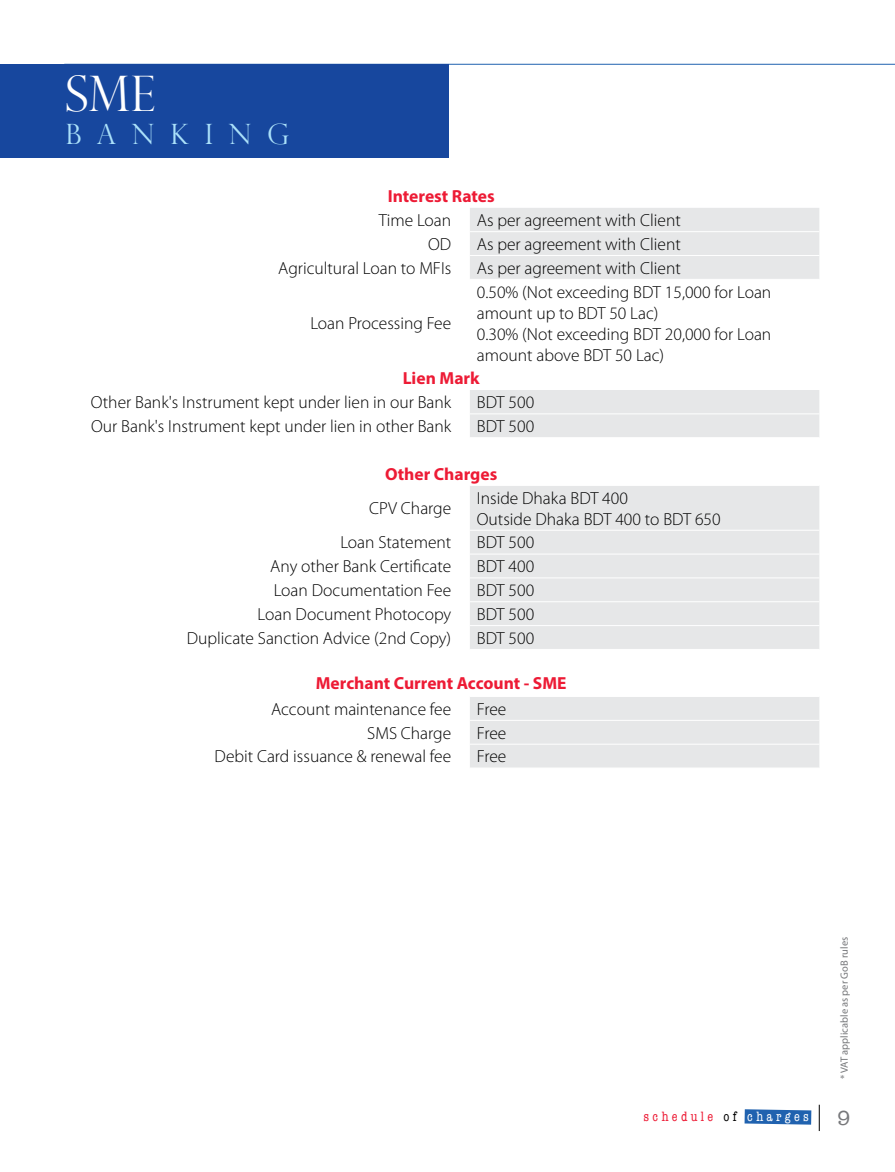
<style>
.page{position:relative;width:895px;height:1172px;background:#fff}
.page>*{position:absolute;margin:0;border:0;box-sizing:border-box;transform-origin:0 0}
.t1{font:300 49px "Perpetua Titling";color:#fff}
.t2{font:300 28px "Perpetua Titling";letter-spacing:.56em;color:#abe1fa}
.t3{font:21px "American Typewriter";color:#77787b}
.t4{font:300 17.5px/21px "Myriad Pro";color:#000}
.t5{font:700 17.5px "Myriad Pro";color:#ed1b35}
.t6{font:condensed 14px "American Typewriter";letter-spacing:.24em;color:#ed1b35}
.t7{font:10.5px "Myriad Pro";color:#77787b}
.s1{color:#000}
.s2{color:#fff}
</style>
<div class="page">
<svg style="left:744px;top:1109px;width:67px;height:15px"></svg>
<svg style="left:819px;top:1105px;width:1px;height:26px"></svg>
<hr style="left:64px;top:64px;width:831px;height:1px;background:#2062af">
<div style="left:0;top:64px;width:449px;height:94px;background:#17479e"></div>
<svg style="left:470px;top:208px;width:349px;height:441px;fill:#e6e7e8"></svg>
<hr style="left:470px;top:366px;width:349px;height:1px;background:#fff">
<hr style="left:470px;top:413px;width:349px;height:1px;background:#fff">
<hr style="left:470px;top:437px;width:349px;height:1px;background:#fff">
<hr style="left:470px;top:231px;width:349px;height:1px;background:#fff">
<hr style="left:470px;top:255px;width:349px;height:1px;background:#fff">
<hr style="left:470px;top:279px;width:349px;height:1px;background:#fff">
<hr style="left:470px;top:461px;width:349px;height:1px;background:#fff">
<hr style="left:470px;top:485px;width:349px;height:1px;background:#fff">
<hr style="left:470px;top:530px;width:349px;height:1px;background:#fff">
<hr style="left:470px;top:554px;width:349px;height:1px;background:#fff">
<hr style="left:470px;top:577px;width:349px;height:1px;background:#fff">
<hr style="left:470px;top:601px;width:349px;height:1px;background:#fff">
<hr style="left:470px;top:625px;width:349px;height:1px;background:#fff">
<div style="left:470px;top:697px;width:349px;height:70px;background:#e6e7e8"></div>
<hr style="left:470px;top:720px;width:349px;height:1px;background:#fff">
<hr style="left:470px;top:744px;width:349px;height:1px;background:#fff">
<h1 class="t1" style="left:66px;top:64px;width:91px">SME</h1>
<h2 class="t2" style="left:66px;top:118px;width:225px">BANKING</h2>
<p class="t5" style="left:388px;top:185px;width:108px">Interest Rates</p>
<p class="t4" style="left:379px;top:210px;width:74px">Time Loan</p>
<p class="t4" style="left:477px;top:210px;width:205px">As per agreement with Client</p>
<p class="t4" style="left:428px;top:234px;width:25px">OD</p>
<p class="t4" style="left:477px;top:234px;width:205px">As per agreement with Client</p>
<p class="t4" style="left:278px;top:258px;width:174px">Agricultural Loan to MFIs</p>
<p class="t4" style="left:477px;top:258px;width:205px">As per agreement with Client</p>
<p class="t4" style="left:310px;top:313px;width:142px">Loan Processing Fee</p>
<p class="t4" style="left:477px;top:281px;width:296px">0.50% (Not exceeding BDT 15,000 for Loan amount up to BDT 50 Lac)<br>0.30% (Not exceeding BDT 20,000 for Loan amount above BDT 50 Lac)</p>
<p class="t5" style="left:403px;top:367px;width:78px">Lien Mark</p>
<p class="t4" style="left:91px;top:392px;width:362px">Other Bank's Instrument kept under lien in our Bank</p>
<p class="t4" style="left:477px;top:392px;width:59px">BDT 500</p>
<p class="t4" style="left:91px;top:416px;width:361px">Our Bank's Instrument kept under lien in other Bank</p>
<p class="t4" style="left:477px;top:416px;width:59px">BDT 500</p>
<p class="t5" style="left:385px;top:462px;width:114px">Other Charges</p>
<p class="t4" style="left:369px;top:498px;width:83px">CPV Charge</p>
<p class="t4" style="left:477px;top:487px;width:245px">Inside Dhaka BDT 400<br>Outside Dhaka BDT 400 to BDT 650</p>
<p class="t4" style="left:340px;top:532px;width:112px">Loan Statement</p>
<p class="t4" style="left:477px;top:532px;width:59px">BDT 500</p>
<p class="t4" style="left:270px;top:556px;width:182px">Any other Bank Certificate</p>
<p class="t4" style="left:477px;top:556px;width:59px">BDT 400</p>
<p class="t4" style="left:274px;top:580px;width:179px">Loan Documentation Fee</p>
<p class="t4" style="left:477px;top:580px;width:59px">BDT 500</p>
<p class="t4" style="left:257px;top:604px;width:195px">Loan Document Photocopy</p>
<p class="t4" style="left:477px;top:604px;width:59px">BDT 500</p>
<p class="t4" style="left:187px;top:628px;width:266px">Duplicate Sanction Advice (2nd Copy)</p>
<p class="t4" style="left:477px;top:628px;width:59px">BDT 500</p>
<p class="t5" style="left:316px;top:672px;width:252px">Merchant Current Account - SME</p>
<p class="t4" style="left:271px;top:699px;width:182px">Account maintenance fee</p>
<p class="t4" style="left:477px;top:699px;width:31px">Free</p>
<p class="t4" style="left:367px;top:722px;width:85px">SMS Charge</p>
<p class="t4" style="left:477px;top:722px;width:31px">Free</p>
<p class="t4" style="left:215px;top:746px;width:238px">Debit Card issuance &amp; renewal fee</p>
<p class="t4" style="left:477px;top:746px;width:31px">Free</p>
<p class="t7" style="left:838px;top:1079px;width:144px;rotate:-90deg">* VAT applicable as per GoB rules</p>
<p class="t6" style="left:643px;top:1106px;width:167px">schedule <span class="s1">of</span> <span class="s2">charges</span></p>
<p class="t3" style="left:837px;top:1102px;width:15px">9</p>
</div>
